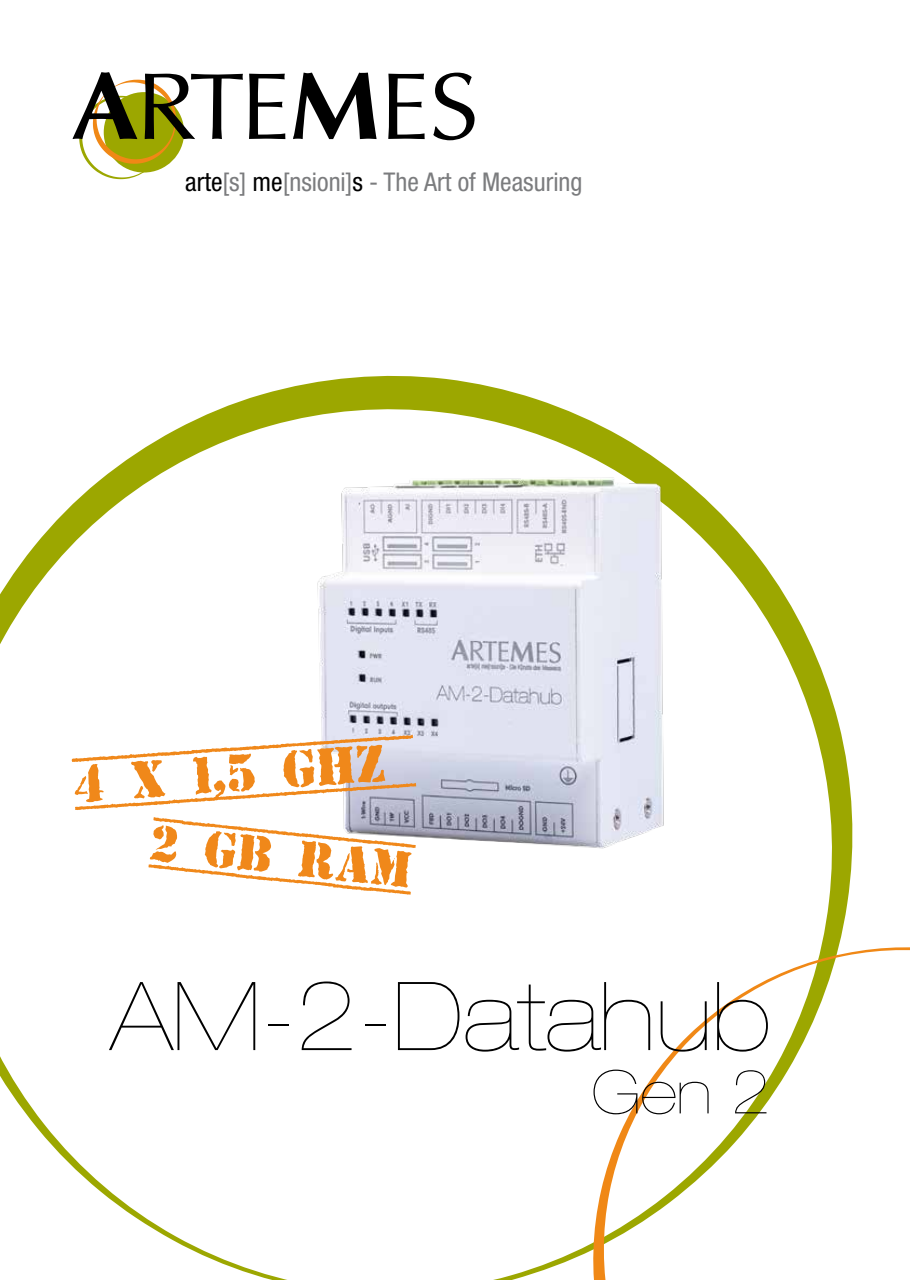
<style>
.page{position:relative;width:910px;height:1280px;background:#fff}
.page>*{position:absolute;margin:0;border:0;box-sizing:border-box;transform-origin:0 0}
.t1{font:200 expanded 95.25px "Helvetica Neue LT Std";color:#000}
.t2{font:200 expanded 60px "Helvetica Neue LT Std";color:#000}
.t3{font:54px "Top Secret";color:#f0881a}
.t4{font:52.5px "Top Secret";color:#f0881a}
.t5{font:condensed 25.8px "Helvetica Neue LT Std";color:#7b7c7e}
.s1{color:#000}
</style>
<div class="page">
<svg style="left:0;top:1056px;width:591px;height:224px"></svg>
<svg style="left:73px;top:72px;width:170px;height:107px"></svg>
<svg style="left:249px;top:74px;width:36px;height:65px"></svg>
<svg style="left:293px;top:73px;width:84px;height:66px"></svg>
<svg style="left:388px;top:74px;width:37px;height:65px"></svg>
<svg style="left:433px;top:73px;width:42px;height:67px"></svg>
<svg style="left:591px;top:949px;width:319px;height:331px"></svg>
<img style="left:0;top:375px;width:910px;height:574px">
<p class="t5" style="left:185px;top:167px;width:399px"><span class="s1">arte</span>[s] <span class="s1">me</span>[nsioni]<span class="s1">s</span> - The Art of Measuring</p>
<h3 class="t3" style="left:72px;top:756px;width:315px;rotate:-4deg">4 x 1,5 GHz</h3>
<h3 class="t4" style="left:154px;top:815px;width:264px;rotate:6deg">2 GB RAM</h3>
<h1 class="t1" style="left:111px;top:961px;width:661px">AM-2-Datahub</h1>
<h2 class="t2" style="left:592px;top:1057px;width:180px">Gen 2</h2>
</div>
